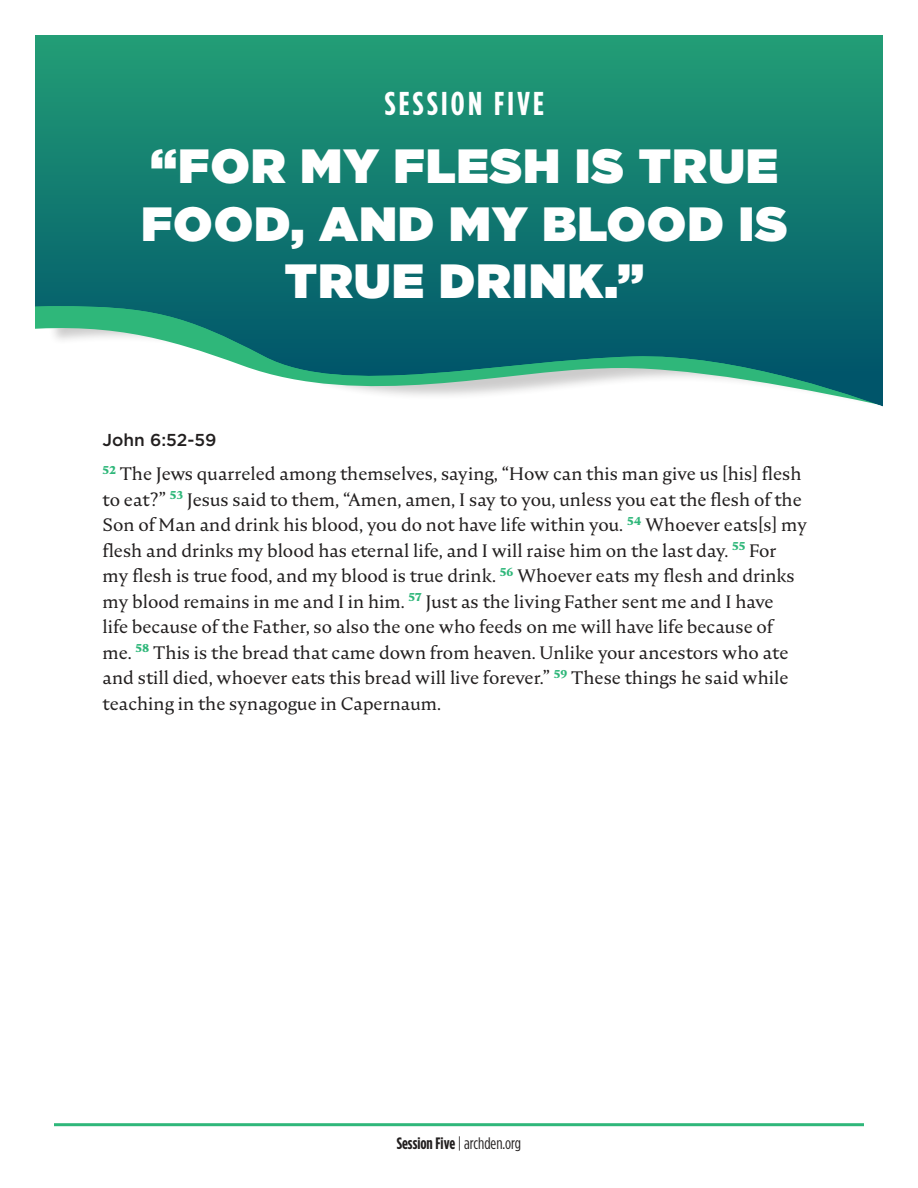
<style>
.page{position:relative;width:918px;height:1188px;background:#fff}
.page>*{position:absolute;margin:0;border:0;box-sizing:border-box;transform-origin:0 0}
.t1{font:900 48px/57.8px "Gotham";letter-spacing:.03em;color:#fff;text-align:center}
.t2{font:700 33px "Gotham Condensed";letter-spacing:.1em;color:#fff}
.t3{font:18px/25.5px "Nocturne Serif";color:#221f1f}
.t4{font:500 17.25px "Gotham";color:#221f1f}
.t5{font:16.5px "Gotham Condensed";color:#221f1f}
.s1{font-weight:700}
</style>
<div class="page">
<hr style="left:54px;top:1123px;width:810px;height:3px;background:#2fb77a">
<svg style="left:35px;top:35px;width:848px;height:372px;background:#2a897e"></svg>
<h2 class="t2" style="left:385px;top:89px;width:161px">SESSION FIVE</h2>
<h1 class="t1" style="left:141px;top:140px;width:647px">“FOR MY FLESH IS TRUE<br>FOOD, AND MY BLOOD IS<br>TRUE DRINK.”</h1>
<p class="t4" style="left:103px;top:432px;width:115px">John 6:52-59</p>
<p class="t3" style="left:103px;top:463px;width:706px"><sup>52</sup> The Jews quarreled among themselves, saying, “How can this man give us [his] flesh to eat?” <sup>53</sup> Jesus said to them, “Amen, amen, I say to you, unless you eat the flesh of the Son of Man and drink his blood, you do not have life within you. <sup>54</sup> Whoever eats[s] my flesh and drinks my blood has eternal life, and I will raise him on the last day. <sup>55</sup> For<br>my flesh is true food, and my blood is true drink. <sup>56</sup> Whoever eats my flesh and drinks my blood remains in me and I in him. <sup>57</sup> Just as the living Father sent me and I have<br>life because of the Father, so also the one who feeds on me will have life because of<br>me. <sup>58</sup> This is the bread that came down from heaven. Unlike your ancestors who ate and still died, whoever eats this bread will live forever.” <sup>59</sup> These things he said while teaching in the synagogue in Capernaum.</p>
<p class="t5" style="left:397px;top:1136px;width:126px"><span class="s1">Session Five</span> | archden.org</p>
</div>
